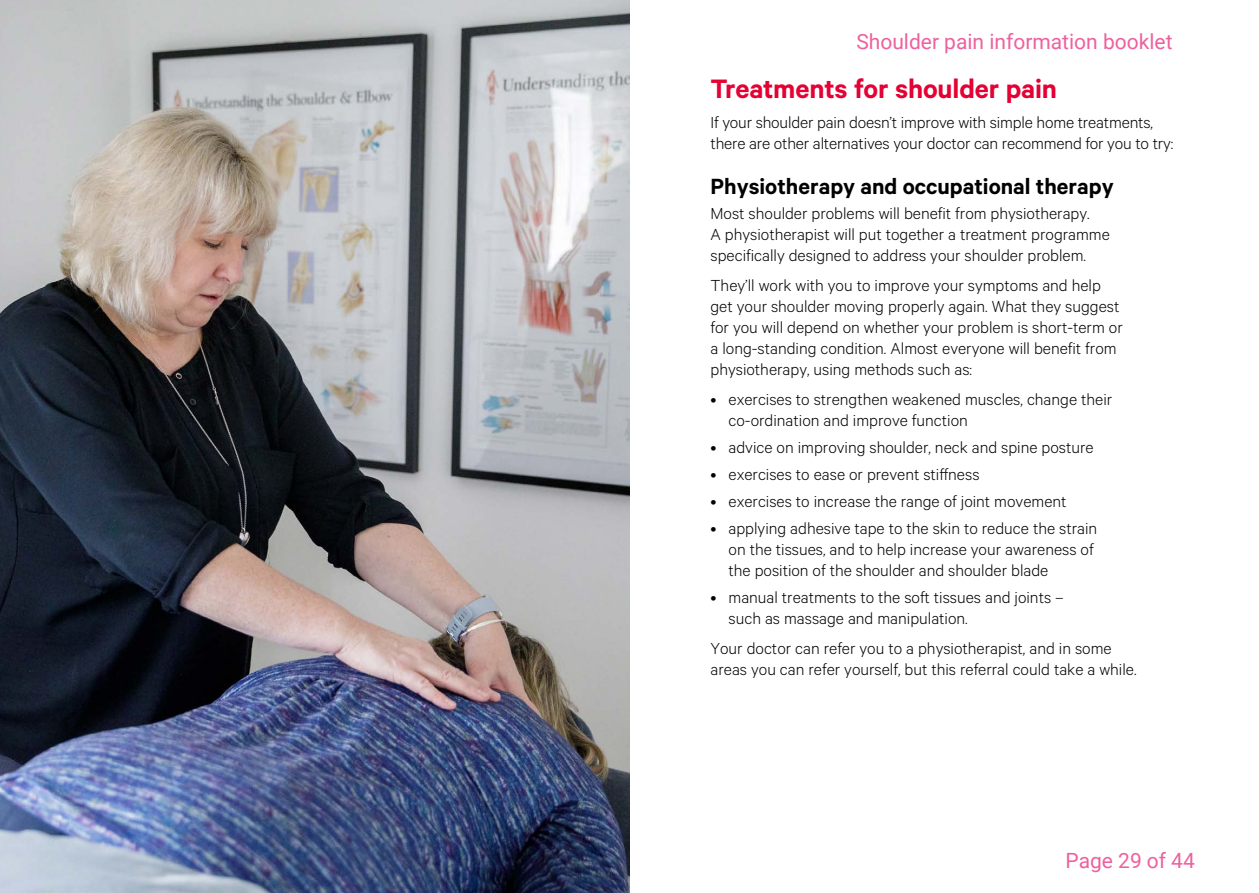
<style>
.page{position:relative;width:1259px;height:893px;background:#fff}
.page>*{position:absolute;margin:0;border:0;box-sizing:border-box;transform-origin:0 0}
.Heading_20_20pt__H1{font:600 30px "Calibre";letter-spacing:-.005em;color:#e40134}
.Heading_16_5_20pt__H{font:600 24.75px "Calibre";color:#000}
.t1{font:21px "Roboto";color:#ed619e}
.Body_text_12_14pt{font:300 18px/21px "Calibre";color:#000}
</style>
<div class="page">
<img style="left:0;top:0;width:629px;height:893px">
<p class="t1" style="left:856px;top:27px;width:318px">Shoulder pain information booklet</p>
<p class="Heading_20_20pt__H1" style="left:710px;top:70px;width:348px">Treatments for shoulder pain</p>
<p class="Body_text_12_14pt" style="left:710px;top:111px;width:464px">If your shoulder pain doesn’t improve with simple home treatments, there are other alternatives your doctor can recommend for you to try:</p>
<p class="Heading_16_5_20pt__H" style="left:710px;top:171px;width:405px">Physiotherapy and occupational therapy</p>
<p class="Body_text_12_14pt" style="left:710px;top:202px;width:401px">Most shoulder problems will benefit from physiotherapy.<br>A physiotherapist will put together a treatment programme specifically designed to address your shoulder problem.</p>
<p class="Body_text_12_14pt" style="left:710px;top:274px;width:414px">They’ll work with you to improve your symptoms and help get your shoulder moving properly again. What they suggest for you will depend on whether your problem is short-term or a long-standing condition. Almost everyone will benefit from physiotherapy, using methods such as:</p>
<p class="Body_text_12_14pt" style="left:728px;top:388px;width:385px;text-indent:-18px">• exercises to strengthen weakened muscles, change their co-ordination and improve function</p>
<p class="Body_text_12_14pt" style="left:710px;top:436px;width:385px">• advice on improving shoulder, neck and spine posture</p>
<p class="Body_text_12_14pt" style="left:710px;top:463px;width:270px">• exercises to ease or prevent stiffness</p>
<p class="Body_text_12_14pt" style="left:710px;top:490px;width:357px">• exercises to increase the range of joint movement</p>
<p class="Body_text_12_14pt" style="left:728px;top:517px;width:370px;text-indent:-18px">• applying adhesive tape to the skin to reduce the strain on the tissues, and to help increase your awareness of the position of the shoulder and shoulder blade</p>
<p class="Body_text_12_14pt" style="left:728px;top:586px;width:337px;text-indent:-18px">• manual treatments to the soft tissues and joints – such as massage and manipulation.</p>
<p class="Body_text_12_14pt" style="left:710px;top:637px;width:427px">Your doctor can refer you to a physiotherapist, and in some areas you can refer yourself, but this referral could take a while.</p>
<p class="t1" style="left:1065px;top:846px;width:131px">Page 29 of 44</p>
</div>
